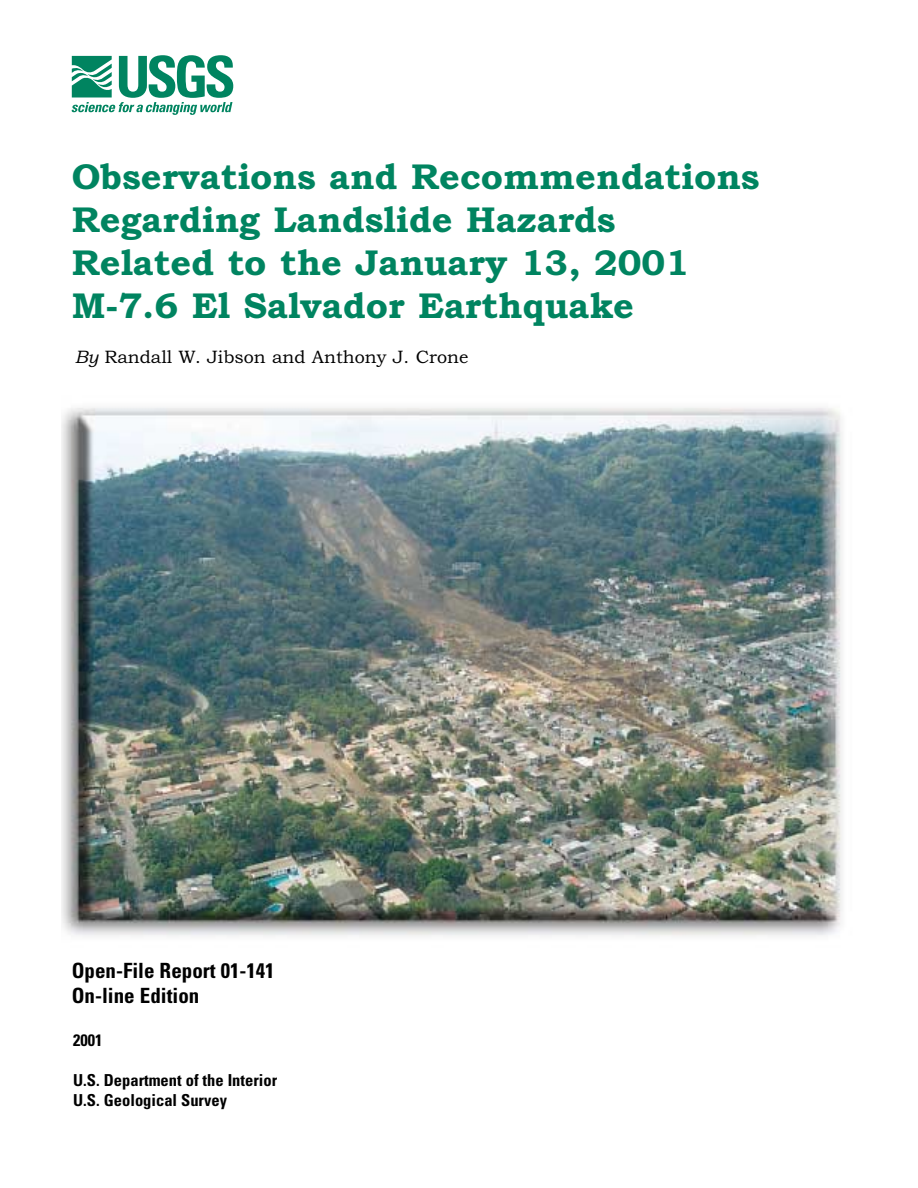
<style>
.page{position:relative;width:918px;height:1188px;background:#fff}
.page>*{position:absolute;margin:0;border:0;box-sizing:border-box;transform-origin:0 0}
.t1{font:700 36px/43.2px "Bookman Old Style";color:#008460}
.t2{font:700 condensed 21px/25.2px "Univers";color:#000}
.t3{font:18px "Bookman Old Style";color:#000}
.t4{font:700 condensed 16.5px/19.8px "Univers";color:#000}
.s1{font-style:italic}
</style>
<div class="page">
<svg style="left:71px;top:55px;width:162px;height:60px"></svg>
<img style="left:61px;top:407px;width:781px;height:530px">
<p class="t1" style="left:72px;top:158px;width:689px">Observations and Recommendations<br>Regarding Landslide Hazards<br>Related to the January 13, 2001<br>M-7.6 El Salvador Earthquake</p>
<p class="t3" style="left:75px;top:350px;width:395px"><span class="s1">By</span> Randall W. Jibson and Anthony J. Crone</p>
<p class="t2" style="left:72px;top:960px;width:204px">Open-File Report 01-141<br>On-line Edition</p>
<p class="t4" style="left:73px;top:1032px;width:31px">2001</p>
<p class="t4" style="left:73px;top:1072px;width:205px">U.S. Department of the Interior<br>U.S. Geological Survey</p>
</div>
